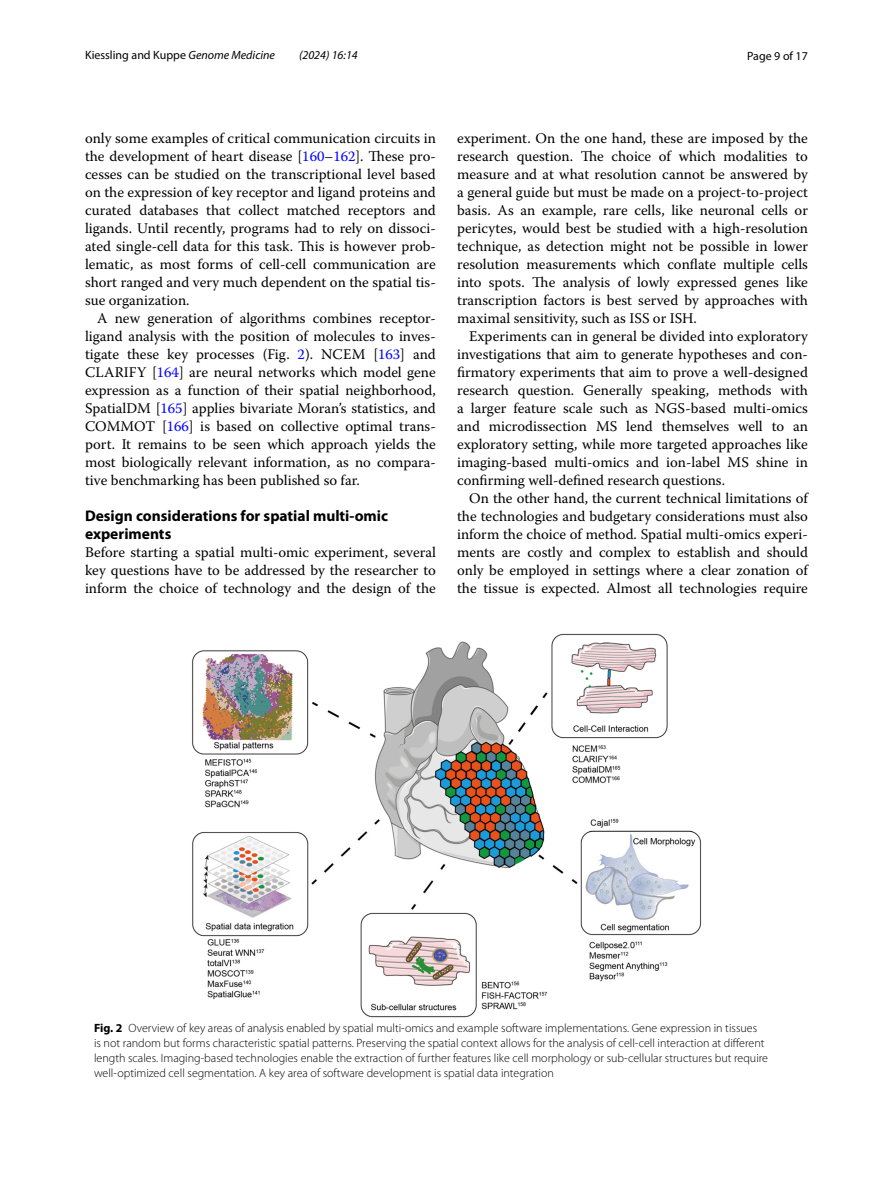
<style>
.page{position:relative;width:893px;height:1187px;background:#fff}
.page>*{position:absolute;margin:0;border:0;box-sizing:border-box;transform-origin:0 0}
.t1{font:700 15.45px/18px "Myriad Pro";color:#000}
.t2{font:14.7px/18px "Warnock Pro";color:#000;text-align:justify}
.t3{font:300 12px/15px "Myriad Pro";color:#000}
.t4{font:12px "Myriad Pro";color:#000}
.t5{font:italic 12px "Myriad Pro";color:#000}
.s1{font-style:italic}
.s2{color:#00f}
.s3{font-weight:700}
</style>
<div class="page">
<img style="left:192px;top:633px;width:510px;height:384px">
<p class="t4" style="left:85px;top:48px;width:191px">Kiessling and Kuppe <span class="s1">Genome Medicine</span></p>
<p class="t5" style="left:299px;top:48px;width:60px">(2024) 16:14</p>
<p class="t4" style="left:747px;top:48px;width:62px">Page 9 of 17</p>
<p class="t2" style="left:85px;top:128px;width:352px">only some examples of critical communication circuits in the development of heart disease [<span class="s2">160</span>–<span class="s2">162</span>]. These pro&shy;cesses can be studied on the transcriptional level based on the expression of key receptor and ligand proteins and curated databases that collect matched receptors and ligands. Until recently, programs had to rely on dissoci&shy;ated single-cell data for this task. This is however prob&shy;lematic, as most forms of cell-cell communication are short ranged and very much dependent on the spatial tis&shy;sue organization.</p>
<p class="t2" style="left:85px;top:308px;width:352px;text-indent:12px">A new generation of algorithms combines receptor&shy;ligand analysis with the position of molecules to inves&shy;tigate these key processes (Fig. <span class="s2">2</span>). NCEM [<span class="s2">163</span>] and CLARIFY [<span class="s2">164</span>] are neural networks which model gene expression as a function of their spatial neighborhood, SpatialDM [<span class="s2">165</span>] applies bivariate Moran’s statistics, and COMMOT [<span class="s2">166</span>] is based on collective optimal trans&shy;port. It remains to be seen which approach yields the most biologically relevant information, as no compara&shy;tive benchmarking has been published so far.</p>
<p class="t1" style="left:85px;top:506px;width:305px">Design considerations for spatial multi‑omic experiments</p>
<p class="t2" style="left:85px;top:542px;width:352px">Before starting a spatial multi-omic experiment, several key questions have to be addressed by the researcher to inform the choice of technology and the design of the</p>
<p class="t2" style="left:457px;top:128px;width:352px">experiment. On the one hand, these are imposed by the research question. The choice of which modalities to measure and at what resolution cannot be answered by a general guide but must be made on a project-to-project basis. As an example, rare cells, like neuronal cells or pericytes, would best be studied with a high-resolution technique, as detection might not be possible in lower resolution measurements which conflate multiple cells into spots. The analysis of lowly expressed genes like transcription factors is best served by approaches with maximal sensitivity, such as ISS or ISH.</p>
<p class="t2" style="left:457px;top:326px;width:352px;text-indent:12px">Experiments can in general be divided into exploratory investigations that aim to generate hypotheses and con&shy;firmatory experiments that aim to prove a well-designed research question. Generally speaking, methods with a larger feature scale such as NGS-based multi-omics and microdissection MS lend themselves well to an exploratory setting, while more targeted approaches like imaging-based multi-omics and ion-label MS shine in confirming well-defined research questions.</p>
<p class="t2" style="left:457px;top:488px;width:352px;text-indent:12px">On the other hand, the current technical limitations of the technologies and budgetary considerations must also inform the choice of method. Spatial multi-omics experi&shy;ments are costly and complex to establish and should only be employed in settings where a clear zonation of the tissue is expected. Almost all technologies require</p>
<p class="t3" style="left:94px;top:1020px;width:675px"><span class="s3">Fig. 2</span> Overview of key areas of analysis enabled by spatial multi-omics and example software implementations. Gene expression in tissues<br>is not random but forms characteristic spatial patterns. Preserving the spatial context allows for the analysis of cell-cell interaction at different length scales. Imaging-based technologies enable the extraction of further features like cell morphology or sub-cellular structures but require well-optimized cell segmentation. A key area of software development is spatial data integration</p>
</div>
